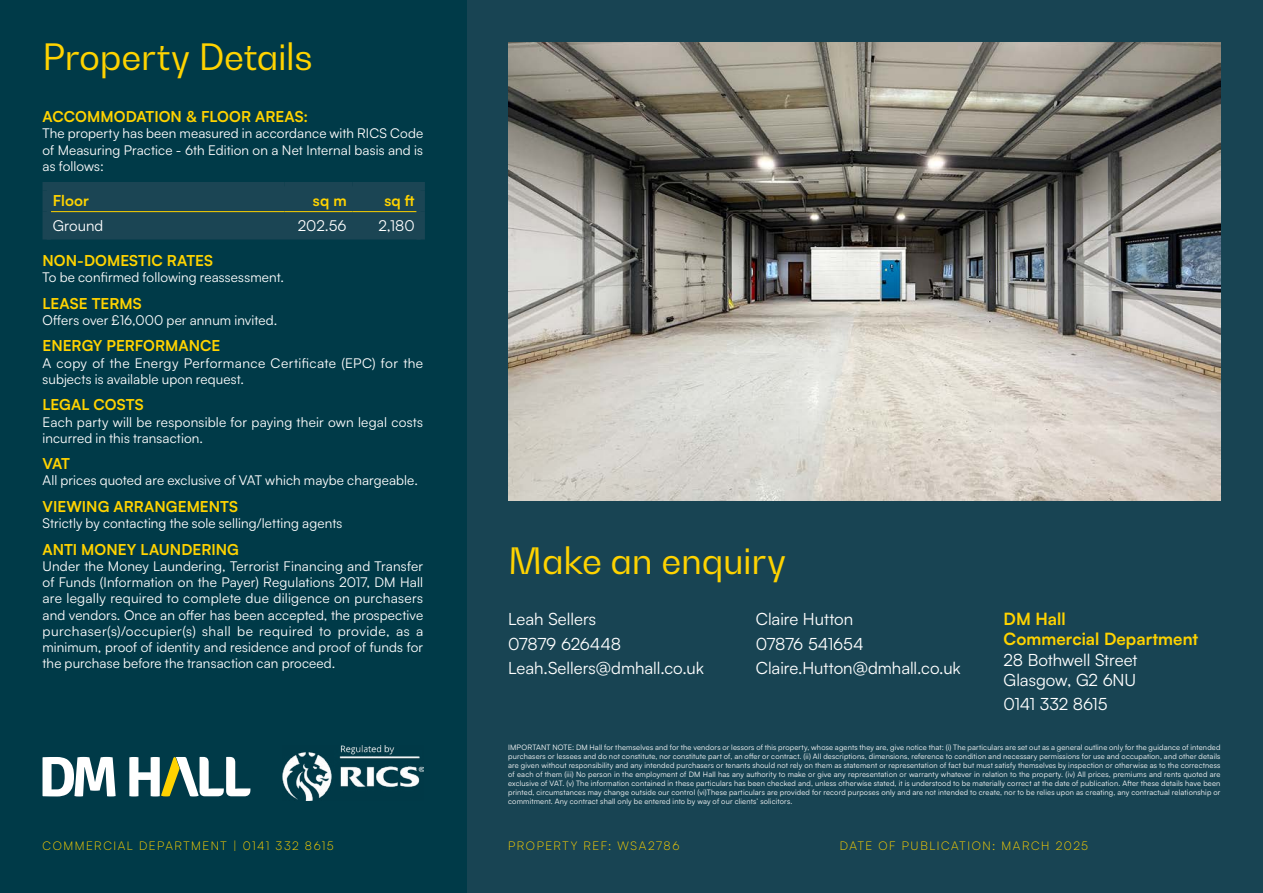
<style>
.page{position:relative;width:1263px;height:893px;background:#fff}
.page>*{position:absolute;margin:0;border:0;box-sizing:border-box;transform-origin:0 0}
.t1{font:36px "Bw Gradual DEMO";letter-spacing:-.01em;color:#ffd300}
.t2{font:16.8px/24.6px "Satoshi";letter-spacing:-.005em;color:#fff}
.t3{font:700 16.8px/20.2px "Satoshi";color:#ffd300}
.t4{font:700 15px "Satoshi";color:#ffd300}
.t5{font:15px "Satoshi";color:#fff}
.t6{font:13.5px/16.2px "Satoshi";letter-spacing:.01em;color:#fff;text-align:justify}
.t7{font:300 12px "Satoshi";letter-spacing:.13em;color:#ffd300}
.t8{font:7.5px/9px "Satoshi";letter-spacing:.02em;color:#fff;text-align:justify}
</style>
<div class="page">
<div style="left:466px;top:0;width:797px;height:893px;background:#184453"></div>
<div style="left:0;top:0;width:466px;height:893px;background:#003a48"></div>
<img style="left:283px;top:745px;width:140px;height:55px">
<svg style="left:43px;top:757px;width:73px;height:39px"></svg>
<svg style="left:129px;top:757px;width:121px;height:39px"></svg>
<div style="left:51px;top:190px;width:365px;height:50px;background:#1b4554"></div>
<div style="left:43px;top:182px;width:242px;height:8px;background:#1b4554"></div>
<div style="left:43px;top:190px;width:8px;height:22px;background:#1b4554"></div>
<div style="left:285px;top:182px;width:68px;height:8px;background:#1b4554"></div>
<div style="left:353px;top:182px;width:72px;height:8px;background:#1b4554"></div>
<div style="left:416px;top:190px;width:9px;height:22px;background:#1b4554"></div>
<div style="left:43px;top:212px;width:8px;height:28px;background:#1b4554"></div>
<div style="left:416px;top:212px;width:9px;height:28px;background:#1b4554"></div>
<hr style="left:51px;top:211px;width:234px;height:1px;background:#ffd300">
<hr style="left:285px;top:211px;width:68px;height:1px;background:#ffd300">
<hr style="left:353px;top:211px;width:63px;height:1px;background:#ffd300">
<img style="left:508px;top:43px;width:712px;height:458px">
<h1 class="t1" style="left:43px;top:34px;width:272px">Property Details</h1>
<h3 class="t4" style="left:43px;top:106px;width:267px">ACCOMMODATION &amp; FLOOR AREAS:</h3>
<h3 class="t6" style="left:43px;top:125px;width:382px">The property has been measured in accordance with RICS Code of Measuring Practice - 6th Edition on a Net Internal basis and is as follows:</h3>
<h3 class="t4" style="left:53px;top:189px;width:38px">Floor</h3>
<h3 class="t4" style="left:313px;top:189px;width:35px">sq m</h3>
<h3 class="t4" style="left:384px;top:189px;width:32px">sq ft</h3>
<h3 class="t5" style="left:53px;top:216px;width:52px">Ground</h3>
<h3 class="t5" style="left:298px;top:216px;width:50px">202.56</h3>
<h3 class="t5" style="left:379px;top:216px;width:38px">2,180</h3>
<h3 class="t4" style="left:42px;top:250px;width:172px">NON-DOMESTIC RATES</h3>
<h3 class="t6" style="left:43px;top:269px;width:243px">To be confirmed following reassessment.</h3>
<h3 class="t4" style="left:43px;top:292px;width:101px">LEASE TERMS</h3>
<h3 class="t6" style="left:43px;top:311px;width:236px">Offers over £16,000 per annum invited.</h3>
<h3 class="t4" style="left:43px;top:335px;width:179px">ENERGY PERFORMANCE</h3>
<h3 class="t6" style="left:43px;top:354px;width:382px">A copy of the Energy Performance Certificate (EPC) for the subjects is available upon request.</h3>
<h3 class="t4" style="left:43px;top:394px;width:103px">LEGAL COSTS</h3>
<h3 class="t6" style="left:43px;top:413px;width:382px">Each party will be responsible for paying their own legal costs incurred in this transaction.</h3>
<h3 class="t4" style="left:43px;top:453px;width:29px">VAT</h3>
<h3 class="t6" style="left:43px;top:472px;width:377px">All prices quoted are exclusive of VAT which maybe chargeable.</h3>
<h3 class="t4" style="left:43px;top:496px;width:197px">VIEWING ARRANGEMENTS</h3>
<h3 class="t6" style="left:43px;top:515px;width:301px">Strictly by contacting the sole selling/letting agents</h3>
<h3 class="t4" style="left:43px;top:538px;width:198px">ANTI MONEY LAUNDERING</h3>
<p class="t6" style="left:43px;top:557px;width:382px">Under the Money Laundering, Terrorist Financing and Transfer of Funds (Information on the Payer) Regulations 2017, DM Hall are legally required to complete due diligence on purchasers and vendors. Once an offer has been accepted, the prospective purchaser(s)/occupier(s) shall be required to provide, as a minimum, proof of identity and residence and proof of funds for the purchase before the transaction can proceed.</p>
<h1 class="t1" style="left:508px;top:537px;width:279px">Make an enquiry</h1>
<h2 class="t2" style="left:508px;top:606px;width:197px">Leah Sellers<br>07879 626448<br>Leah.Sellers@dmhall.co.uk</h2>
<h2 class="t2" style="left:756px;top:606px;width:206px">Claire Hutton<br>07876 541654<br>Claire.Hutton@dmhall.co.uk</h2>
<h2 class="t3" style="left:1003px;top:608px;width:196px">DM Hall<br>Commercial Department</h2>
<h2 class="t2" style="left:1003px;top:649px;width:135px;line-height:20.2px">28 Bothwell Street<br>Glasgow, G2 6NU</h2>
<h2 class="t2" style="left:1003px;top:691px;width:105px">0141 332 8615</h2>
<p class="t8" style="left:508px;top:742px;width:714px">IMPORTANT NOTE: DM Hall for themselves and for the vendors or lessors of this property, whose agents they are, give notice that: (i) The particulars are set out as a general outline only for the guidance of intended purchasers or lessees and do not constitute, nor constitute part of, an offer or contract. (ii) All descriptions, dimensions, reference to condition and necessary permissions for use and occupation, and other details are given without responsibility and any intended purchasers or tenants should not rely on them as statement or representation of fact but must satisfy themselves by inspection or otherwise as to the correctness of each of them (iii) No person in the employment of DM Hall has any authority to make or give any representation or warranty whatever in relation to the property. (iv) All prices, premiums and rents quoted are exclusive of VAT. (v) The information contained in these particulars has been checked and, unless otherwise stated, it is understood to be materially correct at the date of publication. After these details have been printed, circumstances may change outside our control (vi)These particulars are provided for record purposes only and are not intended to create, nor to be relies upon as creating, any contractual relationship or commitment. Any contract shall only be entered into by way of our clients’ solicitors.</p>
<h3 class="t7" style="left:43px;top:838px;width:293px">COMMERCIAL DEPARTMENT | 0141 332 8615</h3>
<h3 class="t7" style="left:508px;top:838px;width:173px">PROPERTY REF: WSA2786</h3>
<h3 class="t7" style="left:840px;top:838px;width:250px">DATE OF PUBLICATION: MARCH 2025</h3>
</div>
